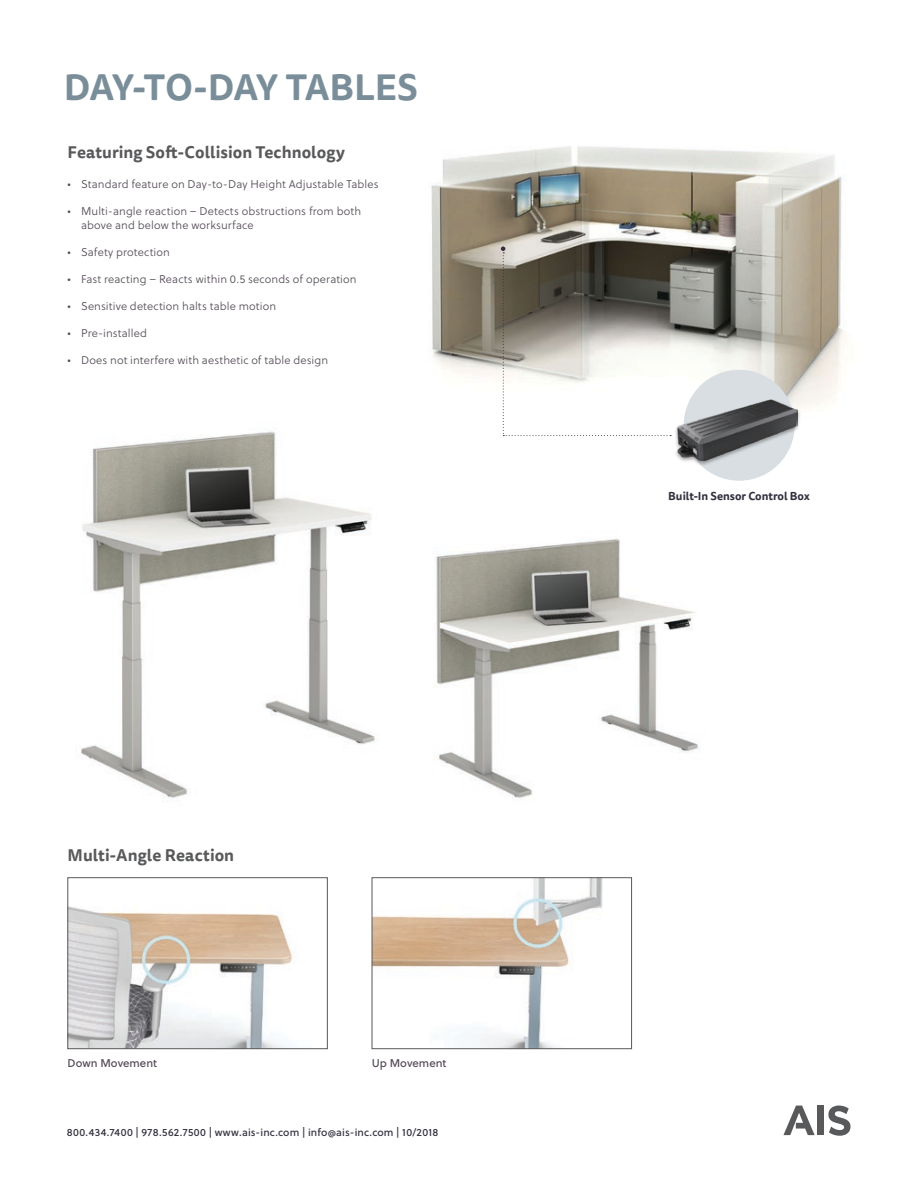
<style>
.page{position:relative;width:918px;height:1188px;background:#fff}
.page>*{position:absolute;margin:0;border:0;box-sizing:border-box;transform-origin:0 0}
.t1{font:700 36px "Tisa Sans Pro";letter-spacing:-.02em;color:#7a8e99}
.t2{font:700 16.5px "Tisa Sans Pro";color:#58595b}
.t3{font:11.25px/13.5px "Soleil Lt";letter-spacing:.01em;color:#544b56}
.t4{font:700 11.25px "Tisa Sans Pro";color:#31303e}
.t5{font:11.25px "Soleil Bk";color:#544b56}
.t6{font:10.5px "Soleil Bk";letter-spacing:.025em;color:#31303e}
</style>
<div class="page">
<img style="left:431px;top:146px;width:415px;height:263px">
<img style="left:436px;top:539px;width:264px;height:259px">
<img style="left:81px;top:431px;width:294px;height:370px">
<div style="left:817px;top:1106px;width:7px;height:29px;background:#58595b"></div>
<svg style="left:828px;top:1106px;width:22px;height:30px"></svg>
<svg style="left:783px;top:1106px;width:32px;height:29px"></svg>
<img style="left:70px;top:907px;width:223px;height:140px">
<div style="left:68px;top:878px;width:260px;height:171px;border:1px solid #58595b"></div>
<img style="left:374px;top:880px;width:229px;height:167px">
<div style="left:372px;top:878px;width:260px;height:171px;border:1px solid #58595b"></div>
<div style="left:684px;top:370px;width:111px;height:111px;background:#d8dee2;border-radius:50%"></div>
<svg style="left:501px;top:246px;width:170px;height:190px"></svg>
<div style="left:675px;top:399px;width:127px;height:67px;background:#231f20;opacity:.4"></div>
<img style="left:677px;top:399px;width:120px;height:62px">
<h1 class="t1" style="left:64px;top:60px;width:356px">DAY-TO-DAY TABLES</h1>
<h2 class="t2" style="left:68px;top:140px;width:279px">Featuring Soft-Collision Technology</h2>
<p class="t3" style="left:68px;top:177px;width:313px">• Standard feature on Day-to-Day Height Adjustable Tables</p>
<p class="t3" style="left:81px;top:204px;width:282px;text-indent:-14px">• Multi-angle reaction – Detects obstructions from both above and below the worksurface</p>
<p class="t3" style="left:68px;top:245px;width:104px">• Safety protection</p>
<p class="t3" style="left:68px;top:272px;width:291px">• Fast reacting – Reacts within 0.5 seconds of operation</p>
<p class="t3" style="left:68px;top:299px;width:210px">• Sensitive detection halts table motion</p>
<p class="t3" style="left:68px;top:326px;width:81px">• Pre-installed</p>
<p class="t3" style="left:68px;top:353px;width:262px">• Does not interfere with aesthetic of table design</p>
<h2 class="t2" style="left:68px;top:843px;width:168px">Multi-Angle Reaction</h2>
<p class="t5" style="left:68px;top:1055px;width:91px">Down Movement</p>
<p class="t5" style="left:372px;top:1055px;width:76px">Up Movement</p>
<p class="t6" style="left:67px;top:1124px;width:373px">800.434.7400 | 978.562.7500 | www.ais-inc.com | info@ais-inc.com | 10/2018</p>
<p class="t4" style="left:668px;top:488px;width:143px">Built-In Sensor Control Box</p>
</div>
